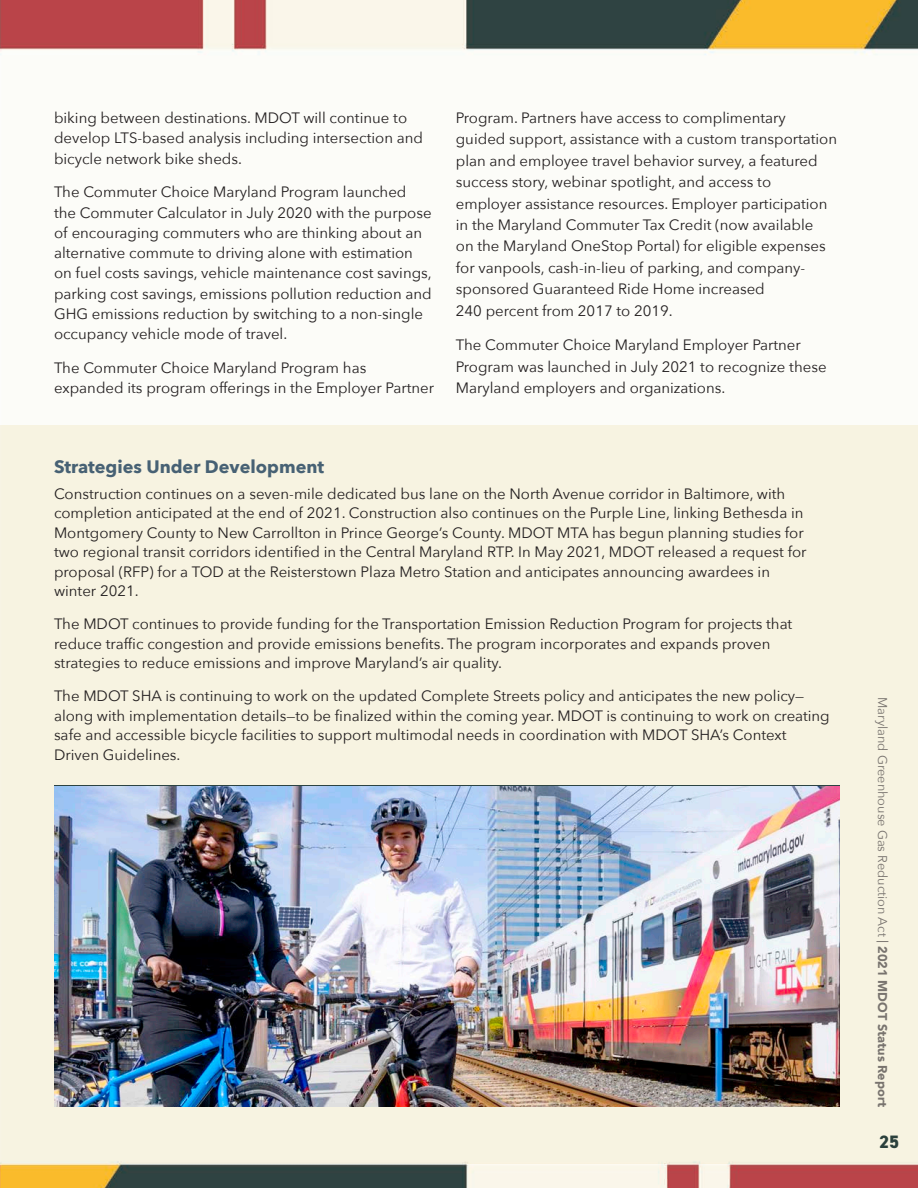
<style>
.page{position:relative;width:918px;height:1188px;background:#fff}
.page>*{position:absolute;margin:0;border:0;box-sizing:border-box;transform-origin:0 0}
.t1{font:700 18px "Avenir Next";color:#476174}
.t2{font:800 18px "DIN2014";color:#2c4342}
.t3{font:15px/21.5px "Avenir Next";color:#231f20}
.t4{font:12.75px "Avenir Next";color:#7b787a}
.s1{font-family:"DIN2014"}
.s2{font-family:"Avenir";font-weight:900}
</style>
<div class="page">
<img style="left:0;top:0;width:918px;height:1188px">
<div style="left:0;top:426px;width:918px;height:738px;background:#f7f3e1"></div>
<img style="left:54px;top:786px;width:786px;height:321px">
<p class="t3" style="left:54px;top:107px;width:371px;line-height:20.2px">biking between destinations. MDOT will continue to develop LTS-based analysis including intersection and bicycle network bike sheds.</p>
<p class="t3" style="left:54px;top:181px;width:379px;line-height:20.2px">The Commuter Choice Maryland Program launched the Commuter Calculator in July 2020 with the purpose of encouraging commuters who are thinking about an alternative commute to driving alone with estimation on fuel costs savings, vehicle maintenance cost savings, parking cost savings, emissions pollution reduction and GHG emissions reduction by switching to a non-single occupancy vehicle mode of travel.</p>
<p class="t3" style="left:54px;top:357px;width:382px;line-height:20.2px">The Commuter Choice Maryland Program has expanded its program offerings in the Employer Partner</p>
<p class="t3" style="left:456px;top:106px;width:383px">Program. Partners have access to complimentary guided support, assistance with a custom transportation plan and employee travel behavior survey, a featured success story, webinar spotlight, and access to employer assistance resources. Employer participation in the Maryland Commuter Tax Credit (now available<br>on the Maryland OneStop Portal) for eligible expenses for vanpools, cash-in-lieu of parking, and company&shy;sponsored Guaranteed Ride Home increased<br>240 percent from 2017 to 2019.</p>
<p class="t3" style="left:456px;top:334px;width:372px">The Commuter Choice Maryland Employer Partner<br>Program was launched in July 2021 to recognize these<br>Maryland employers and organizations.</p>
<p class="t1" style="left:54px;top:451px;width:272px">Strategies Under Development</p>
<p class="t3" style="left:54px;top:483px;width:754px;line-height:19.5px">Construction continues on a seven-mile dedicated bus lane on the North Avenue corridor in Baltimore, with completion anticipated at the end of 2021. Construction also continues on the Purple Line, linking Bethesda in Montgomery County to New Carrollton in Prince George’s County. MDOT MTA has begun planning studies for two regional transit corridors identified in the Central Maryland RTP. In May 2021, MDOT released a request for proposal (RFP) for a TOD at the Reisterstown Plaza Metro Station and anticipates announcing awardees in winter 2021.</p>
<p class="t3" style="left:54px;top:614px;width:740px;line-height:19.5px">The MDOT continues to provide funding for the Transportation Emission Reduction Program for projects that reduce traffic congestion and provide emissions benefits. The program incorporates and expands proven strategies to reduce emissions and improve Maryland’s air quality.</p>
<p class="t3" style="left:54px;top:686px;width:777px;line-height:19.5px">The MDOT SHA is continuing to work on the updated Complete Streets policy and anticipates the new policy— along with implementation details—to be finalized within the coming year. MDOT is continuing to work on creating safe and accessible bicycle facilities to support multimodal needs in coordination with MDOT SHA’s Context Driven Guidelines.</p>
<p class="t4" style="left:893px;top:697px;width:412px;rotate:90deg">Maryland Greenhouse Gas Reduction Act <span class="s1">|</span> <span class="s2">2021 MDOT Status Report</span></p>
<p class="t2" style="left:879px;top:1130px;width:22px">25</p>
</div>
